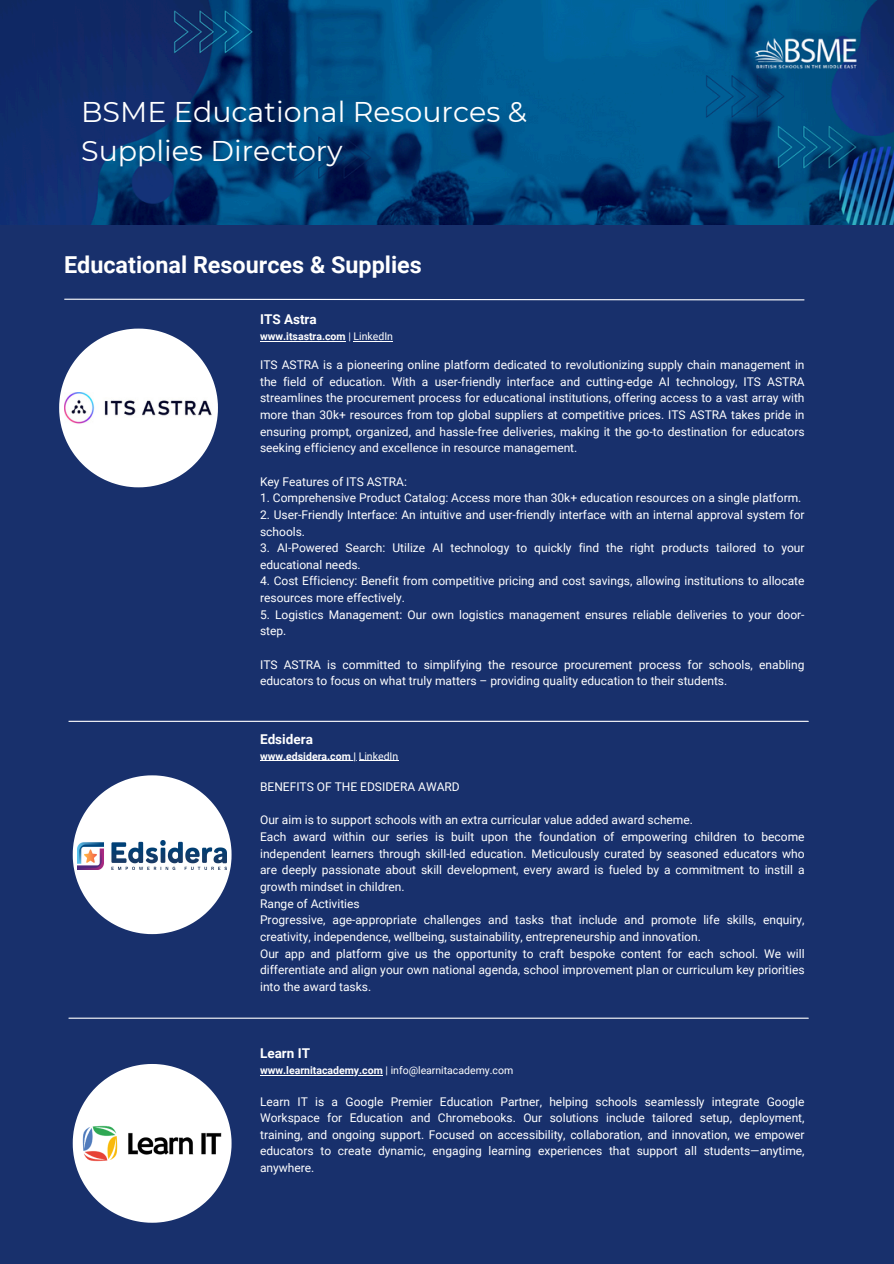
<style>
.page{position:relative;width:894px;height:1264px;background:#fff}
.page>*{position:absolute;margin:0;border:0;box-sizing:border-box;transform-origin:0 0}
.t1{font:28.5px/39.5px "Montserrat";color:#fff}
.t2{font:700 23.4px "Roboto";color:#fff}
.t3{font:700 13.5px "Roboto";color:#fff}
.t4{font:12px/16.6px "Roboto";color:#fff}
.t5{font:700 10.5px "Roboto";color:#fff}
.t6{font:10.5px "Roboto";color:#fff}
.s1{font-weight:400}
.s2{font-weight:700}
</style>
<div class="page">
<div style="left:0;top:0;width:893px;height:1263px;background:#18306c"></div>
<svg style="left:64px;top:298px;width:740px;height:3px"></svg>
<img style="left:0;top:0;width:893px;height:224px">
<svg style="left:59px;top:328px;width:159px;height:159px"></svg>
<hr style="left:69px;top:720px;width:739px;height:2px;background:#fff">
<svg style="left:73px;top:775px;width:158px;height:159px"></svg>
<img style="left:77px;top:840px;width:150px;height:29px">
<hr style="left:260px;top:760px;width:91px;height:1px;background:#fff">
<hr style="left:358px;top:760px;width:40px;height:1px;background:#fff">
<hr style="left:69px;top:1017px;width:739px;height:1px;background:#fff">
<svg style="left:73px;top:1064px;width:158px;height:158px"></svg>
<hr style="left:260px;top:341px;width:86px;height:1px;background:#fff">
<hr style="left:353px;top:341px;width:40px;height:1px;background:#fff">
<img style="left:64px;top:392px;width:149px;height:32px">
<hr style="left:260px;top:1074px;width:123px;height:1px;background:#fff">
<img style="left:75px;top:1116px;width:154px;height:54px">
<p class="t1" style="left:81px;top:92px;width:447px">BSME Educational Resources &amp;<br>Supplies Directory</p>
<p class="t2" style="left:64px;top:251px;width:359px">Educational Resources &amp; Supplies</p>
<p class="t3" style="left:260px;top:312px;width:58px">ITS Astra</p>
<p class="t5" style="left:260px;top:330px;width:134px">www.itsastra.com <span class="s1">| LinkedIn</span></p>
<h4 class="t4" style="left:260px;top:356px;width:546px;text-align:justify">ITS ASTRA is a pioneering online platform dedicated to revolutionizing supply chain management in the field of education. With a user-friendly interface and cutting-edge AI technology, ITS ASTRA streamlines the procurement process for educational institutions, offering access to a vast array with more than 30k+ resources from top global suppliers at competitive prices. ITS ASTRA takes pride in ensuring prompt, organized, and hassle-free deliveries, making it the go-to destination for educators seeking efficiency and excellence in resource management.</h4>
<h4 class="t4" style="left:260px;top:473px;width:148px">Key Features of ITS ASTRA:</h4>
<h4 class="t4" style="left:260px;top:490px;width:542px">1. Comprehensive Product Catalog: Access more than 30k+ education resources on a single platform.</h4>
<h4 class="t4" style="left:260px;top:506px;width:546px">2. User-Friendly Interface: An intuitive and user-friendly interface with an internal approval system for schools.</h4>
<h4 class="t4" style="left:260px;top:539px;width:546px">3. AI-Powered Search: Utilize AI technology to quickly find the right products tailored to your educational needs.</h4>
<h4 class="t4" style="left:260px;top:573px;width:546px">4. Cost Efficiency: Benefit from competitive pricing and cost savings, allowing institutions to allocate resources more effectively.</h4>
<h4 class="t4" style="left:260px;top:606px;width:546px">5. Logistics Management: Our own logistics management ensures reliable deliveries to your door&shy;step.</h4>
<h4 class="t4" style="left:260px;top:656px;width:546px">ITS ASTRA is committed to simplifying the resource procurement process for schools, enabling educators to focus on what truly matters – providing quality education to their students.</h4>
<h2 class="t3" style="left:260px;top:731px;width:54px">Edsidera</h2>
<p class="t5" style="left:260px;top:749px;width:140px">www.edsidera.com | <span class="s1">LinkedIn</span></p>
<p class="t4" style="left:260px;top:778px;width:201px">BENEFITS OF THE EDSIDERA AWARD</p>
<p class="t4" style="left:260px;top:812px;width:546px">Our aim is to support schools with an extra curricular value added award scheme.<br>Each award within our series is built upon the foundation of empowering children to become independent learners through skill-led education. Meticulously curated by seasoned educators who are deeply passionate about skill development, every award is fueled by a commitment to instill a growth mindset in children.<br>Range of Activities<br>Progressive, age-appropriate challenges and tasks that include and promote life skills, enquiry, creativity, independence, wellbeing, sustainability, entrepreneurship and innovation.<br>Our app and platform give us the opportunity to craft bespoke content for each school. We will differentiate and align your own national agenda, school improvement plan or curriculum key priorities into the award tasks.</p>
<h3 class="t3" style="left:260px;top:1045px;width:51px">Learn IT</h3>
<h4 class="t6" style="left:260px;top:1064px;width:255px"><span class="s2">www.learnitacademy.com</span> | info@learnitacademy.com</h4>
<p class="t4" style="left:260px;top:1093px;width:546px;text-align:justify">Learn IT is a Google Premier Education Partner, helping schools seamlessly integrate Google Workspace for Education and Chromebooks. Our solutions include tailored setup, deployment, training, and ongoing support. Focused on accessibility, collaboration, and innovation, we empower educators to create dynamic, engaging learning experiences that support all students—anytime, anywhere.</p>
</div>
